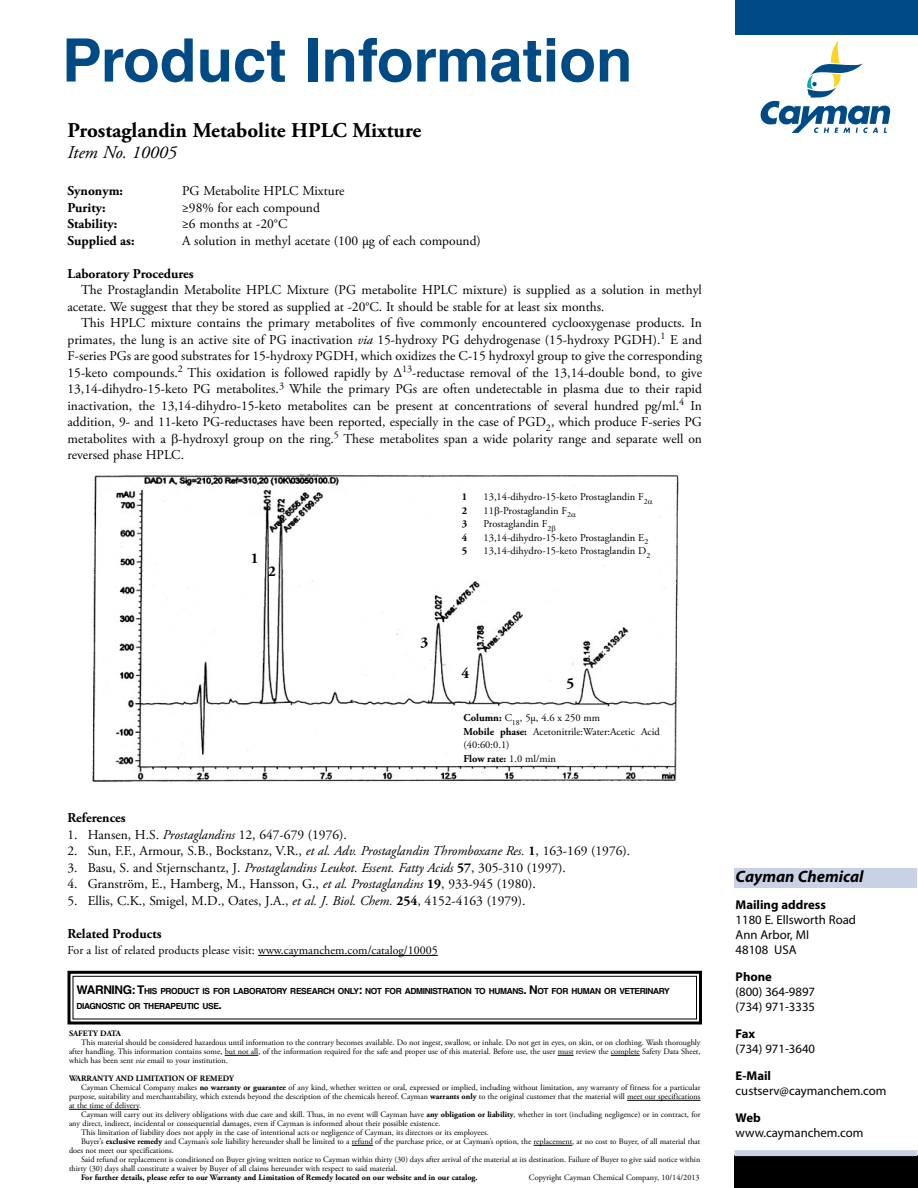
<style>
.page{position:relative;width:918px;height:1188px;background:#fff}
.page>*{position:absolute;margin:0;border:0;box-sizing:border-box;transform-origin:0 0}
.t1{font:700 60px "Helvetica LT Std";color:#004b85}
.t2{font:700 21px "Adobe Garamond Pro";color:#000}
.t3{font:italic 18px "Adobe Garamond Pro";color:#000}
.t4{font:italic 700 16.5px "Myriad Pro";color:#000}
.t5{font:700 15px "Adobe Garamond Pro";color:#000}
.t6{font:13.5px/16.5px "Adobe Garamond Pro";color:#000}
.t7{font:700 13.5px "Adobe Garamond Pro";color:#000}
.t8{font:12.75px/15px "Myriad Pro";color:#000}
.t9{font:700 12.75px "Myriad Pro";color:#000}
.t10{font:12px "Adobe Garamond Pro";color:#000}
.t11{font:10.5px/13.5px "Adobe Garamond Pro";color:#000}
.t12{font:700 10.5px "Adobe Garamond Pro";color:#000}
.t13{font:700 8.4px "Helvetica LT Std";letter-spacing:-.045em;color:#000}
.t14{font:8.25px/9px "Adobe Garamond Pro";color:#000;text-align:justify}
.t15{font:700 8.25px "Adobe Garamond Pro";color:#000}
.s1{font-style:italic}
.s2{font-weight:700}
.s3{font-size:12px}
</style>
<div class="page">
<hr style="left:258px;top:955px;width:180px;height:1px;background:#000">
<img style="left:92px;top:474px;width:587px;height:308px">
<svg style="left:67px;top:970px;width:635px;height:55px"></svg>
<div style="left:72px;top:976px;width:625px;height:44px;border:1px solid #000"></div>
<hr style="left:225px;top:1055px;width:33px;height:1px;background:#000">
<svg style="left:558px;top:1055px;width:16px;height:1px"></svg>
<svg style="left:611px;top:1055px;width:29px;height:1px"></svg>
<hr style="left:627px;top:1100px;width:73px;height:1px;background:#000">
<hr style="left:69px;top:1109px;width:70px;height:1px;background:#000">
<svg style="left:352px;top:1145px;width:21px;height:1px"></svg>
<hr style="left:534px;top:1145px;width:38px;height:1px;background:#000">
<div style="left:734px;top:869px;width:183px;height:19px;background:#c9d2e5"></div>
<div style="left:735px;top:1155px;width:183px;height:33px;background:#000"></div>
<div style="left:735px;top:1150px;width:182px;height:6px;background:#c9d2e5"></div>
<svg style="left:761px;top:40px;width:129px;height:93px"></svg>
<div style="left:736px;top:0;width:182px;height:35px;background:#004b85"></div>
<svg style="left:648px;top:500px;width:5px;height:4px"></svg>
<svg style="left:495px;top:506px;width:4px;height:10px"></svg>
<svg style="left:571px;top:514px;width:5px;height:3px"></svg>
<svg style="left:552px;top:525px;width:3px;height:8px"></svg>
<h1 class="t1" style="left:62px;top:24px;width:572px">Product Information</h1>
<h2 class="t2" style="left:68px;top:118px;width:355px">Prostaglandin Metabolite HPLC Mixture</h2>
<h3 class="t3" style="left:68px;top:141px;width:111px">Item No. 10005</h3>
<h3 class="t7" style="left:68px;top:183px;width:57px">Synonym:</h3>
<h3 class="t6" style="left:182px;top:183px;width:164px">PG Metabolite HPLC Mixture</h3>
<h3 class="t7" style="left:68px;top:200px;width:40px">Purity:</h3>
<h3 class="t6" style="left:182px;top:200px;width:139px">≥98% for each compound</h3>
<h3 class="t7" style="left:68px;top:216px;width:51px">Stability:</h3>
<h3 class="t6" style="left:182px;top:216px;width:107px">≥6 months at -20°C</h3>
<h3 class="t7" style="left:68px;top:233px;width:69px">Supplied as:</h3>
<h3 class="t6" style="left:182px;top:233px;width:300px">A solution in methyl acetate (100 µg of each compound)</h3>
<h3 class="t7" style="left:68px;top:266px;width:128px">Laboratory Procedures</h3>
<h3 class="t6" style="left:68px;top:282px;width:636px;text-indent:14px">The Prostaglandin Metabolite HPLC Mixture (PG metabolite HPLC mixture) is supplied as a solution in methyl acetate. We suggest that they be stored as supplied at -20°C. It should be stable for at least six months.</h3>
<p class="t6" style="left:67px;top:315px;width:636px;text-align:justify;text-indent:14px">This HPLC mixture contains the primary metabolites of five commonly encountered cyclooxygenase products. In primates, the lung is an active site of PG inactivation <span class="s1">via</span> 15-hydroxy PG dehydrogenase (15-hydroxy PGDH).<sup>1</sup> E and F-series PGs are good substrates for 15-hydroxy PGDH, which oxidizes the C-15 hydroxyl group to give the corresponding 15-keto compounds.<sup>2</sup> This oxidation is followed rapidly by Δ<sup>13</sup>-reductase removal of the 13,14-double bond, to give 13,14-dihydro-15-keto PG metabolites.<sup>3</sup> While the primary PGs are often undetectable in plasma due to their rapid inactivation, the 13,14-dihydro-15-keto metabolites can be present at concentrations of several hundred pg/ml.<sup>4</sup> In addition, 9- and 11-keto PG-reductases have been reported, especially in the case of PGD<sub>2</sub>, which produce F-series PG metabolites with a -hydroxyl group on the ring.<sup>5</sup> These metabolites span a wide polarity range and separate well on reversed phase HPLC.</p>
<h3 class="t5" style="left:251px;top:549px;width:9px">1</h3>
<h3 class="t5" style="left:268px;top:563px;width:9px">2</h3>
<h3 class="t5" style="left:420px;top:634px;width:9px">3</h3>
<p class="t12" style="left:462px;top:491px;width:7px">1</p>
<p class="t11" style="left:484px;top:491px;width:166px">13,14-dihydro-15-keto Prostaglandin F<sub>2</sub></p>
<p class="t12" style="left:462px;top:504px;width:7px">2</p>
<p class="t11" style="left:484px;top:504px;width:89px">11 -Prostaglandin F<sub>2</sub></p>
<p class="t12" style="left:462px;top:518px;width:7px">3</p>
<p class="t11" style="left:484px;top:518px;width:69px">Prostaglandin F<sub>2</sub></p>
<p class="t12" style="left:462px;top:531px;width:7px">4</p>
<p class="t11" style="left:484px;top:531px;width:166px">13,14-dihydro-15-keto Prostaglandin E<sub>2</sub></p>
<p class="t12" style="left:462px;top:545px;width:7px">5</p>
<p class="t11" style="left:484px;top:545px;width:168px">13,14-dihydro-15-keto Prostaglandin D<sub>2</sub></p>
<h3 class="t5" style="left:461px;top:664px;width:9px">4</h3>
<h3 class="t5" style="left:567px;top:674px;width:9px">5</h3>
<p class="t11" style="left:464px;top:712px;width:198px"><span class="s2">Column:</span> C<sub>18</sub>, 5μ, 4.6 x 250 mm<br><span class="s2">Mobile phase:</span> Acetonitrile:Water:Acetic Acid (40:60:0.1)<br><span class="s2">Flow rate:</span> 1.0 ml/min</p>
<h3 class="t7" style="left:68px;top:810px;width:60px">References</h3>
<h3 class="t6" style="left:68px;top:827px;width:281px">1. Hansen, H.S. <span class="s1">Prostaglandins</span> 12, 647-679 (1976).</h3>
<h3 class="t6" style="left:68px;top:843px;width:564px">2. Sun, F.F., Armour, S.B., Bockstanz, V.R., <span class="s1">et al. Adv. Prostaglandin Thromboxane Res.</span> <span class="s2">1</span>, 163-169 (1976).</h3>
<h3 class="t6" style="left:68px;top:860px;width:500px">3. Basu, S. and Stjernschantz, J. <span class="s1">Prostaglandins Leukot. Essent. Fatty Acids</span> <span class="s2">57</span>, 305-310 (1997).</h3>
<h3 class="t6" style="left:68px;top:876px;width:470px">4. Granström, E., Hamberg, M., Hansson, G., <span class="s1">et al. Prostaglandins</span> <span class="s2">19</span>, 933-945 (1980).</h3>
<h3 class="t6" style="left:68px;top:893px;width:460px">5. Ellis, C.K., Smigel, M.D., Oates, J.A., <span class="s1">et al. J. Biol. Chem.</span> <span class="s2">254</span>, 4152-4163 (1979).</h3>
<h3 class="t7" style="left:68px;top:926px;width:96px">Related Products</h3>
<h3 class="t10" style="left:68px;top:943px;width:372px">For a list of related products please visit: www.caymanchem.com/catalog/10005</h3>
<p class="t13" style="left:77px;top:986px;width:367px"><span class="s3">WARNING: T</span>HIS PRODUCT IS FOR LABORATORY RESEARCH ONLY<span class="s3">:</span> NOT FOR ADMINISTRATI</p>
<p class="t13" style="left:460px;top:986px;width:187px">ON TO HUMANS<span class="s3">. N</span>OT FOR HUMAN OR VETERINAR</p>
<p class="t13" style="left:664px;top:986px;width:7px">Y</p>
<p class="t13" style="left:77px;top:1001px;width:12px">DIAGN</p>
<p class="t13" style="left:101px;top:1001px;width:122px">OSTIC OR THERAPEUTIC USE<span class="s3">.</span></p>
<p class="t15" style="left:69px;top:1029px;width:54px">SAFETY DATA</p>
<p class="t14" style="left:69px;top:1039px;width:633px;text-indent:12px">This material should be considered hazardous until information to the contrary becomes available. Do not ingest, swallow, or inhale. Do not get in eyes, on skin, or on clothing. Wash thoroughly after handling. This information contains some, but not all, of the information required for the safe and proper use of this material. Before use, the user must review the complete Safety Data Sheet, which has been sent <span class="s1">via</span> email to your institution.</p>
<p class="t15" style="left:69px;top:1074px;width:166px">WARRANTY AND LIMITATION OF REMEDY</p>
<p class="t14" style="left:81px;top:1084px;width:621px">Cayman Chemical Company makes <span class="s2">no warranty or guarantee</span> of any kind, whether written or oral, expressed or implied, including without limitation, any warranty of fitness for a particular</p>
<p class="t14" style="left:69px;top:1093px;width:633px">purpose, suitability and merchantability, which extends beyond the description of the chemicals hereof. Cayman <span class="s2">warrants only</span> to the original customer that the material will meet our specifications</p>
<p class="t14" style="left:69px;top:1102px;width:74px">at the time of delivery.</p>
<p class="t14" style="left:81px;top:1111px;width:621px">Cayman will carry out its delivery obligations with due care and skill. Thus, in no event will Cayman have <span class="s2">any obligation or liability</span>, whether in tort (including negligence) or in contract, for</p>
<p class="t14" style="left:69px;top:1120px;width:373px">any direct, indirect, incidental or consequential damages, even if Cayman is informed about their possible existence.</p>
<p class="t14" style="left:81px;top:1129px;width:409px">This limitation of liability does not apply in the case of intentional acts or negligence of Cayman, its directors or its employees.</p>
<p class="t14" style="left:81px;top:1138px;width:621px">Buyer’s <span class="s2">exclusive remedy</span> and Cayman’s sole liability hereunder shall be limited to a refund of the purchase price, or at Cayman’s option, the replacement, at no cost to Buyer, of all material that</p>
<p class="t14" style="left:69px;top:1147px;width:107px">does not meet our specifications.</p>
<p class="t14" style="left:81px;top:1156px;width:621px">Said refund or replacement is conditioned on Buyer giving written notice to Cayman within thirty (30) days after arrival of the material at its destination. Failure of Buyer to give said notice within</p>
<p class="t14" style="left:69px;top:1165px;width:330px">thirty (30) days shall constitute a waiver by Buyer of all claims hereunder with respect to said material.</p>
<p class="t15" style="left:81px;top:1173px;width:398px">For further details, please refer to our Warranty and Limitation of Remedy located on our website and in our catalog.</p>
<p class="t14" style="left:529px;top:1174px;width:172px">Copyright Cayman Chemical Company, 10/14/2013</p>
<h3 class="t4" style="left:736px;top:866px;width:130px">Cayman Chemical</h3>
<h3 class="t9" style="left:736px;top:897px;width:92px">Mailing address</h3>
<h3 class="t8" style="left:736px;top:912px;width:122px">1180 E. Ellsworth Road<br>Ann Arbor, MI<br>48108 USA</h3>
<h3 class="t9" style="left:736px;top:969px;width:38px">Phone</h3>
<h3 class="t8" style="left:736px;top:984px;width:81px">(800) 364-9897 (734) 971-3335</h3>
<h3 class="t9" style="left:736px;top:1026px;width:21px">Fax</h3>
<h3 class="t8" style="left:736px;top:1041px;width:81px">(734) 971-3640</h3>
<h3 class="t9" style="left:736px;top:1068px;width:37px">E-Mail</h3>
<h3 class="t8" style="left:736px;top:1083px;width:152px">custserv@caymanchem.com</h3>
<h3 class="t9" style="left:736px;top:1110px;width:27px">Web</h3>
<h3 class="t8" style="left:736px;top:1125px;width:129px">www.caymanchem.com</h3>
</div>
